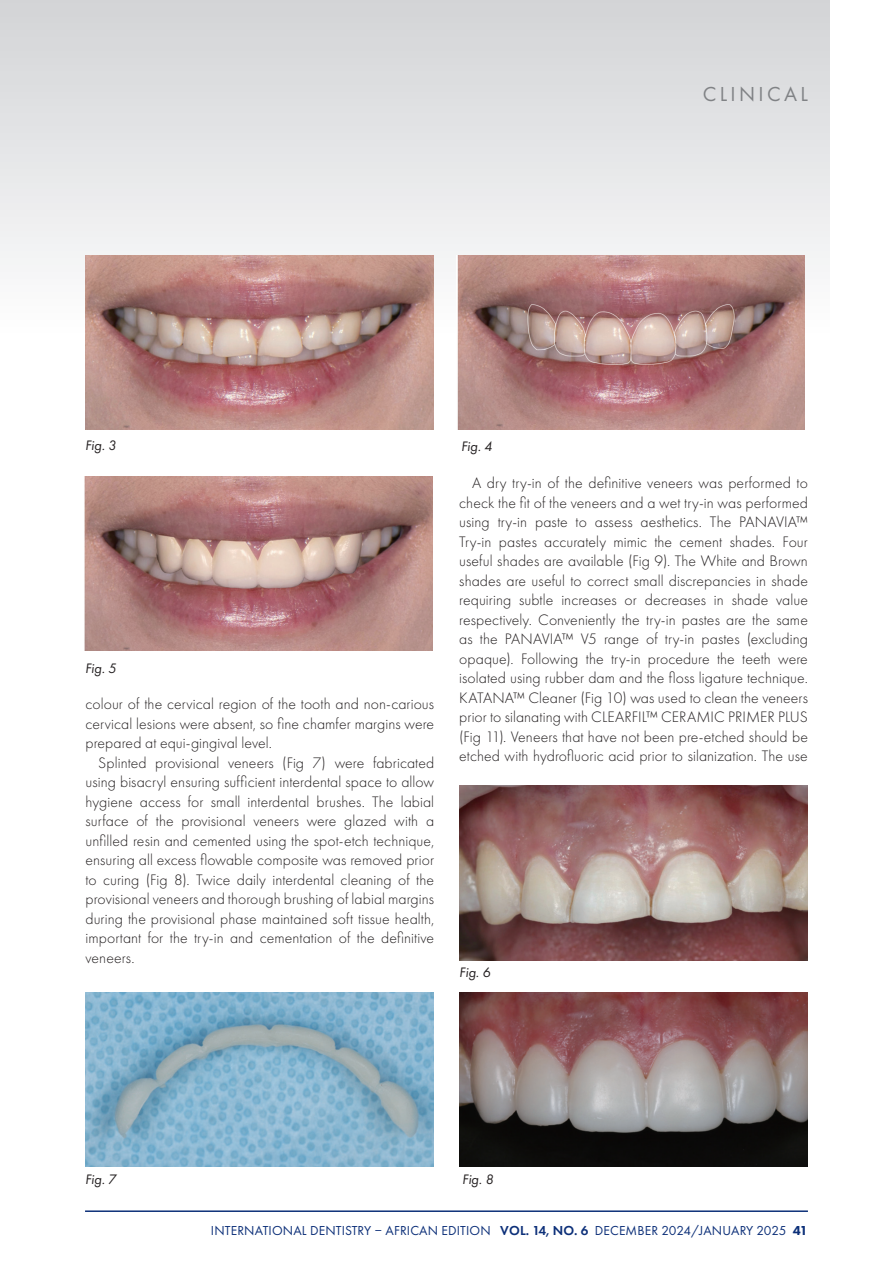
<style>
.page{position:relative;width:893px;height:1263px;background:#fff}
.page>*{position:absolute;margin:0;border:0;box-sizing:border-box;transform-origin:0 0}
.t1{font:21px "Futura PT";letter-spacing:.16em;color:#808285}
.t2{font:300 15.75px/19.5px "Futura PT";letter-spacing:.005em;color:#231f20;text-align:justify}
.DM_Caption{font:italic 14.25px "Futura PT";color:#231f20}
.t3{font:13.5px "Futura PT";letter-spacing:.01em;color:#0d3079}
.s1{font-weight:600}
.s2{font-weight:800}
</style>
<div class="page">
<div style="left:0;top:0;width:829px;height:337px;background:linear-gradient(to bottom,#d2d3d6,#fefefe)"></div>
<hr style="left:85px;top:1210px;width:723px;height:2px;background:#0d3079">
<img style="left:456px;top:255px;width:349px;height:174px">
<img style="left:85px;top:992px;width:349px;height:175px">
<img style="left:459px;top:786px;width:349px;height:174px">
<img style="left:85px;top:255px;width:349px;height:174px">
<img style="left:84px;top:476px;width:348px;height:175px">
<img style="left:459px;top:992px;width:349px;height:175px">
<p class="DM_Caption" style="left:85px;top:437px;width:33px">Fig. 3</p>
<p class="DM_Caption" style="left:461px;top:438px;width:33px">Fig. 4</p>
<p class="t1" style="left:703px;top:82px;width:107px">CLINICAL</p>
<p class="DM_Caption" style="left:85px;top:659px;width:33px">Fig. 5</p>
<p class="t2" style="left:86px;top:694px;width:350px">colour of the cervical region of the tooth and non-carious cervical lesions were absent, so fine chamfer margins were prepared at equi-gingival level.</p>
<p class="t2" style="left:86px;top:753px;width:350px;text-indent:13px">Splinted provisional veneers (Fig 7) were fabricated using bisacryl ensuring sufficient interdental space to allow hygiene access for small interdental brushes. The labial surface of the provisional veneers were glazed with a unfilled resin and cemented using the spot-etch technique, ensuring all excess flowable composite was removed prior to curing (Fig 8). Twice daily interdental cleaning of the provisional veneers and thorough brushing of labial margins during the provisional phase maintained soft tissue health, important for the try-in and cementation of the definitive veneers.</p>
<p class="t2" style="left:459px;top:473px;width:350px;text-indent:13px">A dry try-in of the definitive veneers was performed to check the fit of the veneers and a wet try-in was performed using try-in paste to assess aesthetics. The PANAVIA™ Try-in pastes accurately mimic the cement shades. Four useful shades are available (Fig 9). The White and Brown shades are useful to correct small discrepancies in shade requiring subtle increases or decreases in shade value respectively. Conveniently the try-in pastes are the same as the PANAVIA™ V5 range of try-in pastes (excluding opaque). Following the try-in procedure the teeth were isolated using rubber dam and the floss ligature technique.<br>KATANA™ Cleaner (Fig 10) was used to clean the veneers prior to silanating with CLEARFIL™ CERAMIC PRIMER PLUS (Fig 11). Veneers that have not been pre-etched should be etched with hydrofluoric acid prior to silanization. The use</p>
<p class="DM_Caption" style="left:459px;top:964px;width:33px">Fig. 6</p>
<p class="DM_Caption" style="left:85px;top:1171px;width:33px">Fig. 7</p>
<p class="DM_Caption" style="left:462px;top:1171px;width:33px">Fig. 8</p>
<p class="t3" style="left:211px;top:1223px;width:598px">INTERNATIONAL DENTISTRY – AFRICAN EDITION <span class="s1">VOL. 14, NO. 6</span> DECEMBER 2024/JANUARY 2025 <span class="s2">41</span></p>
</div>
